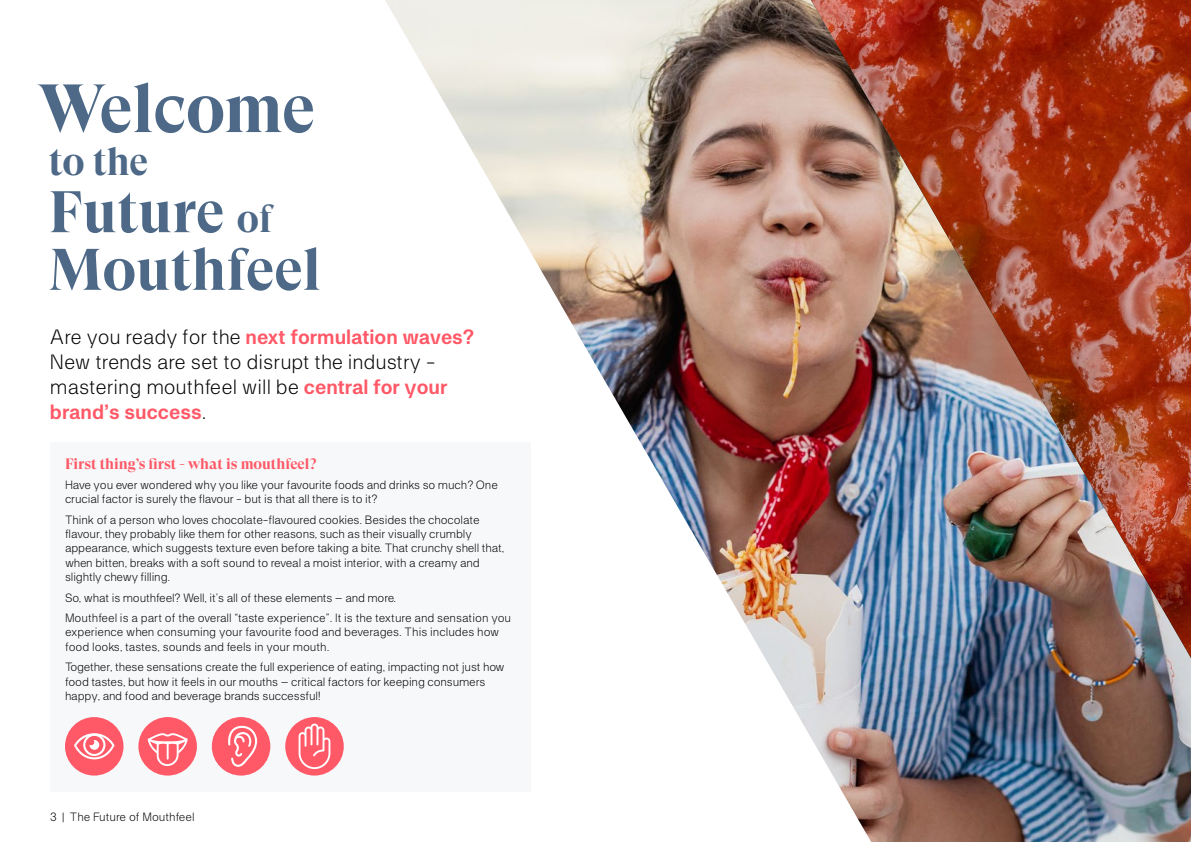
<style>
.page{position:relative;width:1191px;height:842px;background:#fff}
.page>*{position:absolute;margin:0;border:0;box-sizing:border-box;transform-origin:0 0}
.t1{font:700 68px "GT Super Display";letter-spacing:-.005em;color:#4d6987}
.t2{font:700 58.5px "GT Super Display";color:#4d6987}
.t3{font:700 38.6px "GT Super Display";color:#4d6987}
.Intro_black_light{font:300 20.7px/24.8px "Amina";color:#000}
.subhead_coral{font:700 15px "GT Super Display";color:#ff5867}
.body_black{font:300 12px/14.4px "Amina";letter-spacing:-.01em;color:#000}
.s1{font-size:38.6px}
.s2{font-weight:700;color:#ff5867}
</style>
<div class="page">
<img style="left:385px;top:0;width:806px;height:842px">
<img style="left:811px;top:0;width:380px;height:658px">
<div style="left:50px;top:443px;width:480px;height:349px;background:#f6f8f9"></div>
<div style="left:65px;top:717px;width:58px;height:58px;background:#ff5867;border-radius:50%"></div>
<svg style="left:74px;top:733px;width:40px;height:26px"></svg>
<div style="left:138px;top:717px;width:59px;height:58px;background:#ff5867;border-radius:50%"></div>
<svg style="left:148px;top:733px;width:40px;height:33px"></svg>
<div style="left:285px;top:717px;width:59px;height:58px;background:#ff5867;border-radius:50%"></div>
<svg style="left:298px;top:723px;width:32px;height:46px"></svg>
<div style="left:212px;top:717px;width:58px;height:58px;background:#ff5867;border-radius:50%"></div>
<svg style="left:228px;top:725px;width:29px;height:42px"></svg>
<p class="t1" style="left:37px;top:73px;width:279px">Welcome</p>
<p class="t3" style="left:49px;top:141px;width:101px">to the</p>
<p class="t2" style="left:49px;top:181px;width:225px">Future <span class="s1">of</span></p>
<p class="t2" style="left:49px;top:239px;width:273px">Mouthfeel</p>
<p class="Intro_black_light" style="left:50px;top:325px;width:426px">Are you ready for the <span class="s2">next formulation waves?<br></span>New trends are set to disrupt the industry - mastering mouthfeel will be <span class="s2">central for your brand’s success</span>.</p>
<p class="subhead_coral" style="left:65px;top:456px;width:253px">First thing’s first - what is mouthfeel?</p>
<p class="body_black" style="left:65px;top:477px;width:434px">Have you ever wondered why you like your favourite foods and drinks so much? One crucial factor is surely the flavour - but is that all there is to it?</p>
<p class="body_black" style="left:65px;top:512px;width:441px">Think of a person who loves chocolate-flavoured cookies. Besides the chocolate flavour, they probably like them for other reasons, such as their visually crumbly appearance, which suggests texture even before taking a bite. That crunchy shell that, when bitten, breaks with a soft sound to reveal a moist interior, with a creamy and slightly chewy filling.</p>
<p class="body_black" style="left:65px;top:590px;width:333px">So, what is mouthfeel? Well, it’s all of these elements – and more.</p>
<p class="body_black" style="left:65px;top:610px;width:447px">Mouthfeel is a part of the overall “taste experience”. It is the texture and sensation you experience when consuming your favourite food and beverages. This includes how food looks, tastes, sounds and feels in your mouth.</p>
<p class="body_black" style="left:65px;top:660px;width:441px">Together, these sensations create the full experience of eating, impacting not just how food tastes, but how it feels in our mouths – critical factors for keeping consumers happy, and food and beverage brands successful!</p>
<p class="body_black" style="left:50px;top:809px;width:146px">3 | The Future of Mouthfeel</p>
</div>
